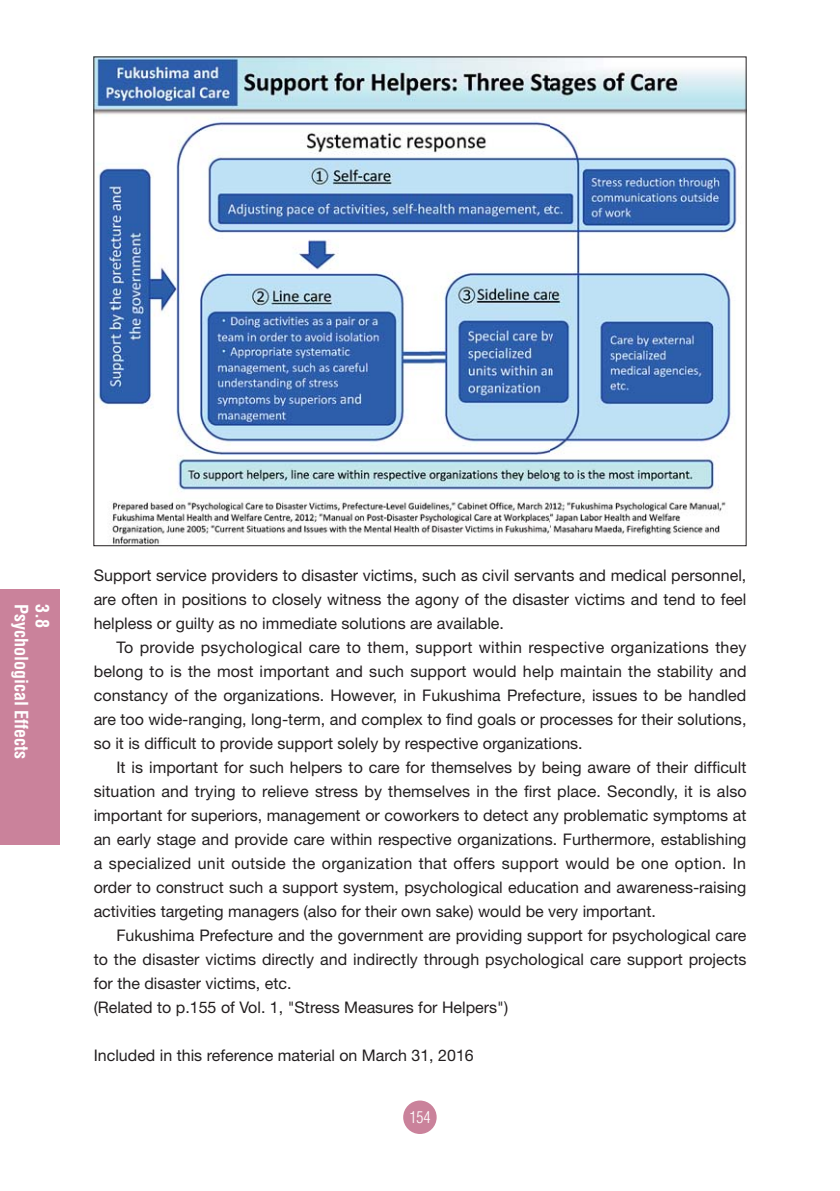
<style>
.page{position:relative;width:840px;height:1191px;background:#fff}
.page>*{position:absolute;margin:0;border:0;box-sizing:border-box;transform-origin:0 0}
.t1{font:700 condensed 18px "Helvetica";color:#fff}
.t2{font:16px/24px "Helvetica Neue";color:#231f20;text-align:justify}
.t3{font:300 condensed 16px "Helvetica";color:#fff}
</style>
<div class="page">
<div style="left:403px;top:1100px;width:33px;height:34px;background:#ca829b;border-radius:50%"></div>
<div style="left:0;top:590px;width:60px;height:255px;background:#ca829b"></div>
<img style="left:96px;top:59px;width:648px;height:485px">
<p class="t1" style="left:28px;top:604px;width:157px;rotate:90deg">Psychological Effects</p>
<p class="t1" style="left:49px;top:604px;width:25px;rotate:90deg">3.8</p>
<p class="t2" style="left:94px;top:565px;width:654px">Support service providers to disaster victims, such as civil servants and medical personnel, are often in positions to closely witness the agony of the disaster victims and tend to feel helpless or guilty as no immediate solutions are available.</p>
<p class="t2" style="left:94px;top:637px;width:654px;text-indent:23px">To provide psychological care to them, support within respective organizations they belong to is the most important and such support would help maintain the stability and constancy of the organizations. However, in Fukushima Prefecture, issues to be handled are too wide-ranging, long-term, and complex to find goals or processes for their solutions, so it is difficult to provide support solely by respective organizations.</p>
<p class="t2" style="left:94px;top:757px;width:654px;text-indent:23px">It is important for such helpers to care for themselves by being aware of their difficult situation and trying to relieve stress by themselves in the first place. Secondly, it is also important for superiors, management or coworkers to detect any problematic symptoms at an early stage and provide care within respective organizations. Furthermore, establishing a specialized unit outside the organization that offers support would be one option. In order to construct such a support system, psychological education and awareness-raising activities targeting managers (also for their own sake) would be very important.</p>
<p class="t2" style="left:94px;top:925px;width:654px;text-align:left;text-indent:23px">Fukushima Prefecture and the government are providing support for psychological care to the disaster victims directly and indirectly through psychological care support projects for the disaster victims, etc.<br>(Related to p.155 of Vol. 1, "Stress Measures for Helpers")</p>
<p class="t2" style="left:94px;top:1045px;width:381px">Included in this reference material on March 31, 2016</p>
<p class="t3" style="left:409px;top:1110px;width:23px">154</p>
</div>
